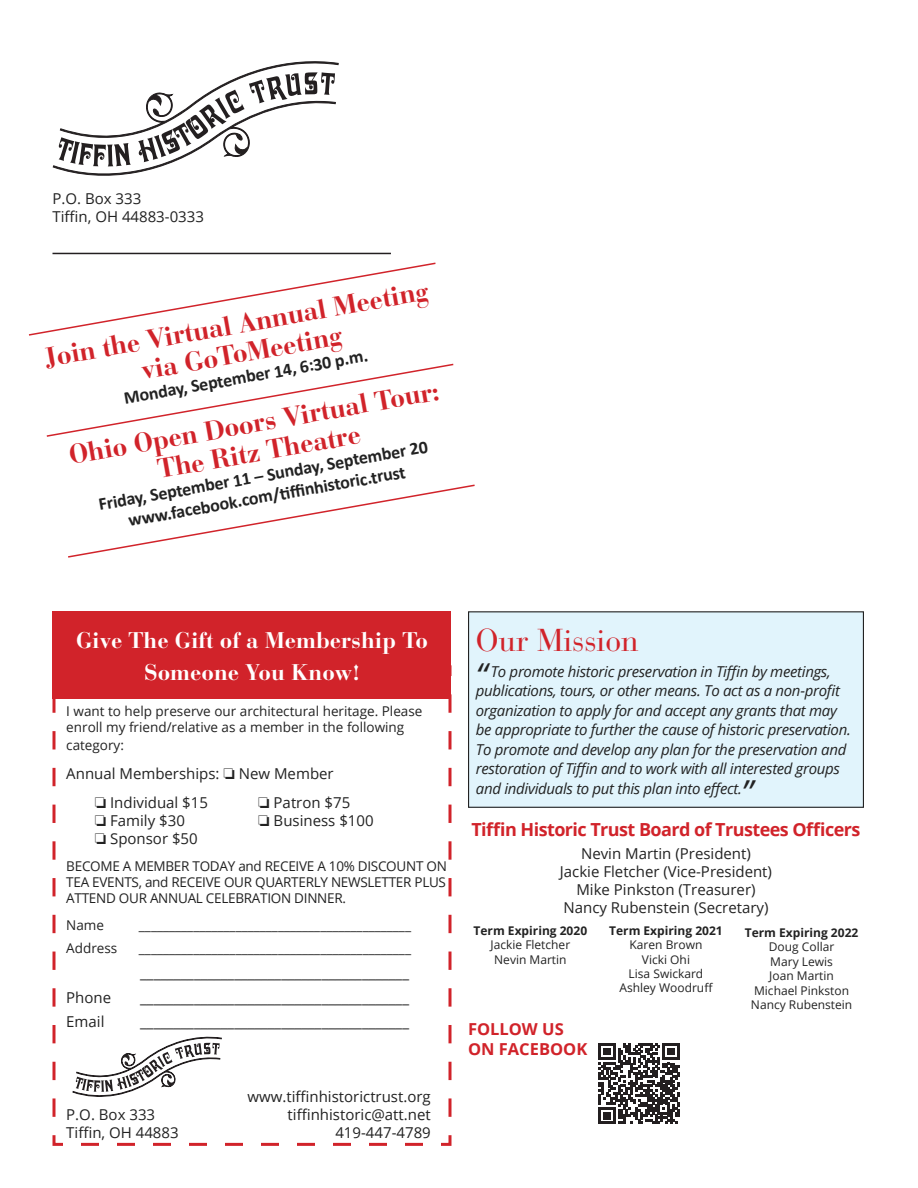
<style>
.page{position:relative;width:918px;height:1188px;background:#fff}
.page>*{position:absolute;margin:0;border:0;box-sizing:border-box;transform-origin:0 0}
.Headling{font:31.5px "Bauer Bodoni";color:#d1232a}
.t1{font:700 27px/29.1px "Bauer Bodoni";color:#d1232a;text-align:center}
.Headling-2{font:700 22.5px/31.5px "Bauer Bodoni";color:#fff;text-align:center}
.t2{font:700 18px "Calibri";color:#222}
.Body{font:700 18px "Open Sans";letter-spacing:-.03em;color:#d1232a}
.Body-2{font:700 16.5px "Open Sans";color:#d1232a}
.Body-3{font:15px "Open Sans";color:#222}
.Body-4{font:italic 15px/19.5px "Open Sans";letter-spacing:-.02em;color:#222}
.Body-5{font:13.5px/16.2px "Open Sans";color:#222}
.Body-6{font:12px "Open Sans";color:#222}
.Body-7{font:700 12px "Open Sans";color:#222}
.s1{font-size:33px}
</style>
<div class="page">
<svg style="left:53px;top:61px;width:286px;height:115px"></svg>
<div style="left:469px;top:612px;width:394px;height:195px;background:#e1f4fc"></div>
<div style="left:468px;top:611px;width:396px;height:197px;border:1px solid #222"></div>
<svg style="left:52px;top:699px;width:400px;height:447px"></svg>
<svg style="left:598px;top:1043px;width:82px;height:81px"></svg>
<hr style="left:52px;top:253px;width:339px;height:1px;background:#231f20">
<div style="left:52px;top:611px;width:400px;height:88px;background:#d1232a"></div>
<svg style="left:28px;top:262px;width:408px;height:74px"></svg>
<svg style="left:46px;top:363px;width:408px;height:74px"></svg>
<svg style="left:68px;top:484px;width:407px;height:74px"></svg>
<p class="Body-3" style="left:52px;top:188px;width:90px">P.O. Box 333</p>
<p class="Body-3" style="left:52px;top:206px;width:153px">Tiffin, OH 44883-0333</p>
<p class="t1" style="left:42px;top:343px;width:391px;rotate:-10deg">Join the Virtual Annual Meeting via GoToMeeting</p>
<p class="t2" style="left:122px;top:386px;width:249px;rotate:-10deg">Monday, September 14, 6:30 p.m.</p>
<p class="t1" style="left:67px;top:441px;width:377px;rotate:-10deg">Ohio Open Doors Virtual Tour:<br>The Ritz Theatre</p>
<p class="t2" style="left:97px;top:492px;width:335px;rotate:-10deg">Friday, September 11 – Sunday, September 20</p>
<p class="t2" style="left:126px;top:508px;width:283px;rotate:-10deg">www.facebook.com/ti ffi nhistoric.trust</p>
<p class="Headling-2" style="left:76px;top:625px;width:353px">Give The Gift of a Membership To<br>Someone You Know!</p>
<p class="Body-5" style="left:66px;top:703px;width:358px">I want to help preserve our architectural heritage. Please enroll my friend/relative as a member in the following</p>
<p class="Body-5" style="left:66px;top:737px;width:59px">category:</p>
<p class="Body-3" style="left:66px;top:763px;width:269px">Annual Memberships: □ New Member</p>
<p class="Body-3" style="left:95px;top:792px;width:115px">□ Individual $15</p>
<p class="Body-3" style="left:258px;top:792px;width:94px">□ Patron $75</p>
<p class="Body-3" style="left:95px;top:810px;width:92px">□ Family $30</p>
<p class="Body-3" style="left:258px;top:810px;width:117px">□ Business $100</p>
<p class="Body-3" style="left:95px;top:828px;width:105px">□ Sponsor $50</p>
<p class="Body-5" style="left:66px;top:857px;width:382px;text-align:justify">BECOME A MEMBER TODAY and RECEIVE A 10% DISCOUNT ON TEA EVENTS, and RECEIVE OUR QUARTERLY NEWSLETTER PLUS ATTEND OUR ANNUAL CELEBRATION DINNER.</p>
<p class="Body-5" style="left:66px;top:917px;width:39px">Name</p>
<p class="Body-5" style="left:139px;top:917px;width:274px">_____________________________________________</p>
<p class="Body-5" style="left:66px;top:940px;width:53px">Address</p>
<p class="Body-5" style="left:139px;top:940px;width:274px">_____________________________________________</p>
<p class="Body-3" style="left:140px;top:962px;width:270px">________________________________________</p>
<p class="Body-3" style="left:66px;top:987px;width:46px">Phone</p>
<p class="Body-3" style="left:140px;top:987px;width:270px">________________________________________</p>
<p class="Body-3" style="left:66px;top:1012px;width:40px">Email</p>
<p class="Body-3" style="left:140px;top:1012px;width:270px">________________________________________</p>
<p class="Body-3" style="left:247px;top:1086px;width:185px">www.tiffinhistorictrust.org</p>
<p class="Body-3" style="left:66px;top:1104px;width:90px">P.O. Box 333</p>
<p class="Body-3" style="left:288px;top:1104px;width:145px">tiffinhistoric@att.net</p>
<p class="Body-3" style="left:66px;top:1122px;width:114px">Tiffin, OH 44883</p>
<p class="Body-3" style="left:335px;top:1122px;width:97px">419-447-4789</p>
<p class="Headling" style="left:476px;top:621px;width:164px">Our Mission</p>
<p class="Body-4" style="left:476px;top:661px;width:376px"><span class="s1">“</span> To promote historic preservation in Tiffin by meetings, publications, tours, or other means. To act as a non-profit organization to apply for and accept any grants that may be appropriate to further the cause of historic preservation.<br>To promote and develop any plan for the preservation and restoration of Tiffin and to work with all interested groups and individuals to put this plan into effect.<span class="s1">”</span></p>
<p class="Body" style="left:471px;top:816px;width:391px">Tiffin Historic Trust Board of Trustees Officers</p>
<p class="Body-3" style="left:581px;top:843px;width:171px">Nevin Martin (President)</p>
<p class="Body-3" style="left:560px;top:861px;width:214px">Jackie Fletcher (Vice-President)</p>
<p class="Body-3" style="left:576px;top:879px;width:181px">Mike Pinkston (Treasurer)</p>
<p class="Body-3" style="left:563px;top:897px;width:207px">Nancy Rubenstein (Secretary)</p>
<p class="Body-7" style="left:474px;top:922px;width:115px">Term Expiring 2020</p>
<p class="Body-6" style="left:491px;top:937px;width:81px">Jackie Fletcher</p>
<p class="Body-6" style="left:494px;top:951px;width:74px">Nevin Martin</p>
<p class="Body-2" style="left:468px;top:1018px;width:97px">FOLLOW US</p>
<p class="Body-2" style="left:468px;top:1038px;width:121px">ON FACEBOOK</p>
<p class="Body-7" style="left:609px;top:922px;width:115px">Term Expiring 2021</p>
<p class="Body-6" style="left:630px;top:937px;width:74px">Karen Brown</p>
<p class="Body-6" style="left:642px;top:951px;width:50px">Vicki Ohi</p>
<p class="Body-6" style="left:629px;top:965px;width:76px">Lisa Swickard</p>
<p class="Body-6" style="left:620px;top:980px;width:95px">Ashley Woodruff</p>
<p class="Body-7" style="left:745px;top:924px;width:115px">Term Expiring 2022</p>
<p class="Body-6" style="left:769px;top:939px;width:67px">Doug Collar</p>
<p class="Body-6" style="left:770px;top:953px;width:64px">Mary Lewis</p>
<p class="Body-6" style="left:769px;top:968px;width:66px">Joan Martin</p>
<p class="Body-6" style="left:754px;top:982px;width:97px">Michael Pinkston</p>
<p class="Body-6" style="left:751px;top:996px;width:103px">Nancy Rubenstein</p>
</div>
